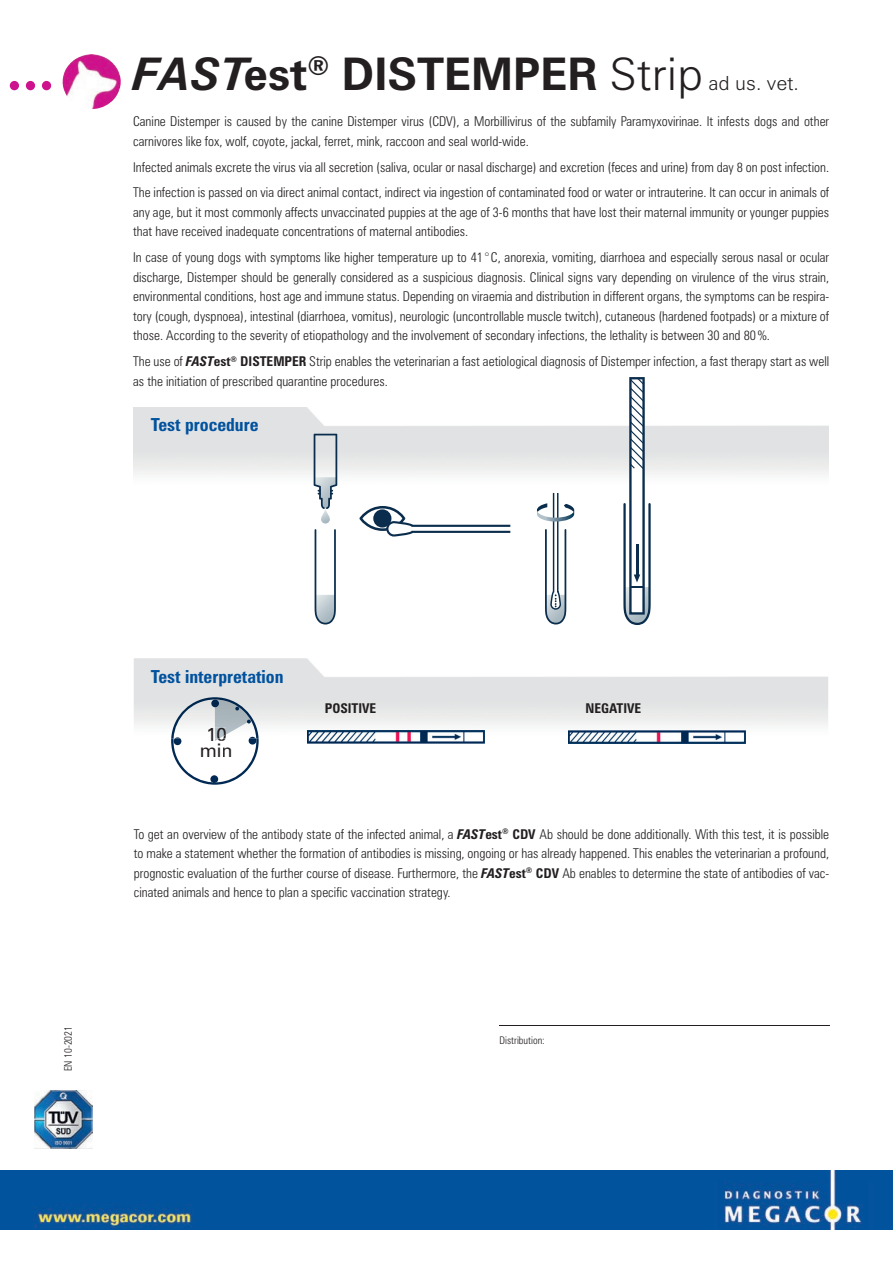
<style>
.page{position:relative;width:893px;height:1263px;background:#fff}
.page>*{position:absolute;margin:0;border:0;box-sizing:border-box;transform-origin:0 0}
.t1{font:700 45px "Zurich BT";color:#231f20}
.t2{font:300 19.5px "Zurich BT";color:#231f20}
.t3{font:18.75px/16.5px "Zurich BT";color:#231f20;text-align:center}
.t4{font:700 condensed 18px "Zurich BT";color:#01529e}
.t5{font:300 condensed 13.5px/19.5px "Zurich BT";color:#231f20}
.t6{font:700 condensed 13.5px "Zurich BT";color:#231f20}
.t7{font:300 condensed 10.5px "Zurich BT";color:#231f20}
.s1{font-style:italic}
.s2{font-weight:300}
.s3{font-weight:700;font-style:italic}
.s4{font-weight:700}
</style>
<div class="page">
<img style="left:63px;top:54px;width:58px;height:55px">
<div style="left:42px;top:81px;width:9px;height:9px;background:#ce118c;border-radius:50%"></div>
<div style="left:26px;top:81px;width:9px;height:9px;background:#ce118c;border-radius:50%"></div>
<div style="left:10px;top:81px;width:9px;height:9px;background:#ce118c;border-radius:50%"></div>
<hr style="left:499px;top:1026px;width:331px;height:1px;background:#231f20">
<img style="left:35px;top:1090px;width:58px;height:58px">
<img style="left:0;top:1170px;width:893px;height:59px">
<img style="left:134px;top:658px;width:694px;height:80px">
<img style="left:171px;top:697px;width:88px;height:23px">
<svg style="left:211px;top:700px;width:8px;height:7px"></svg>
<svg style="left:235px;top:707px;width:4px;height:4px"></svg>
<svg style="left:171px;top:720px;width:88px;height:65px"></svg>
<svg style="left:314px;top:434px;width:23px;height:191px"></svg>
<svg style="left:359px;top:506px;width:151px;height:31px"></svg>
<svg style="left:537px;top:493px;width:37px;height:132px"></svg>
<svg style="left:623px;top:377px;width:28px;height:248px"></svg>
<img style="left:568px;top:731px;width:177px;height:12px">
<img style="left:307px;top:731px;width:177px;height:12px">
<h1 class="t1" style="left:133px;top:47px;width:572px"><span class="s1">FAST</span>est<sup>®</sup> DISTEMPER <span class="s2">Strip</span></h1>
<h2 class="t2" style="left:708px;top:72px;width:92px">ad us. vet.</h2>
<p class="t5" style="left:133px;top:113px;width:698px">Canine Distemper is caused by the canine Distemper virus (CDV), a Morbillivirus of the subfamily Paramyxovirinae. It infests dogs and other carnivores like fox, wolf, coyote, jackal, ferret, mink, raccoon and seal world-wide.</p>
<p class="t5" style="left:133px;top:155px;width:698px;line-height:26px">Infected animals excrete the virus via all secretion (saliva, ocular or nasal discharge) and excretion (feces and urine) from day 8 on post infection.<br>The infection is passed on via direct animal contact, indirect via ingestion of contaminated food or water or intrauterine. It can occur in animals of</p>
<p class="t5" style="left:133px;top:203px;width:698px">any age, but it most commonly affects unvaccinated puppies at the age of 3-6 months that have lost their maternal immunity or younger puppies that have received inadequate concentrations of maternal antibodies.</p>
<p class="t5" style="left:133px;top:249px;width:698px;text-align:justify">In case of young dogs with symptoms like higher temperature up to 41 ° C, anorexia, vomiting, diarrhoea and especially serous nasal or ocular discharge, Distemper should be generally considered as a suspicious diagnosis. Clinical signs vary depending on virulence of the virus strain, environmental conditions, host age and immune status. Depending on viraemia and distribution in different organs, the symptoms can be respira&shy;tory (cough, dyspnoea), intestinal (diarrhoea, vomitus), neurologic (uncontrollable muscle twitch), cutaneous (hardened footpads) or a mixture of those. According to the severity of etiopathology and the involvement of secondary infections, the lethality is between 30 and 80 %.</p>
<p class="t5" style="left:133px;top:353px;width:698px">The use of <span class="s3">FAST</span><span class="s4">est</span><sup>®</sup> <span class="s4">DISTEMPER</span> Strip enables the veterinarian a fast aetiological diagnosis of Distemper infection, a fast therapy start as well as the initiation of prescribed quarantine procedures.</p>
<h3 class="t4" style="left:151px;top:414px;width:109px">Test procedure</h3>
<h3 class="t4" style="left:151px;top:666px;width:134px">Test interpretation</h3>
<h3 class="t3" style="left:200px;top:726px;width:34px">10 min</h3>
<p class="t6" style="left:325px;top:700px;width:53px">POSITIVE</p>
<p class="t6" style="left:585px;top:700px;width:57px">NEGATIVE</p>
<p class="t5" style="left:134px;top:825px;width:697px;text-align:justify">To get an overview of the antibody state of the infected animal, a <span class="s3">FAST</span><span class="s4">est</span><sup>®</sup> <span class="s4">CDV</span> Ab should be done additionally. With this test, it is possible to make a statement whether the formation of antibodies is missing, ongoing or has already happened. This enables the veterinarian a profound, prognostic evaluation of the further course of disease. Furthermore, the <span class="s3">FAST</span><span class="s4">est</span><sup>®</sup> <span class="s4">CDV</span> Ab enables to determine the state of antibodies of vac&shy;cinated animals and hence to plan a specific vaccination strategy.</p>
<p class="t7" style="left:64px;top:1071px;width:47px;rotate:-90deg">EN 10-2021</p>
<p class="t7" style="left:499px;top:1036px;width:47px">Distribution:</p>
</div>
